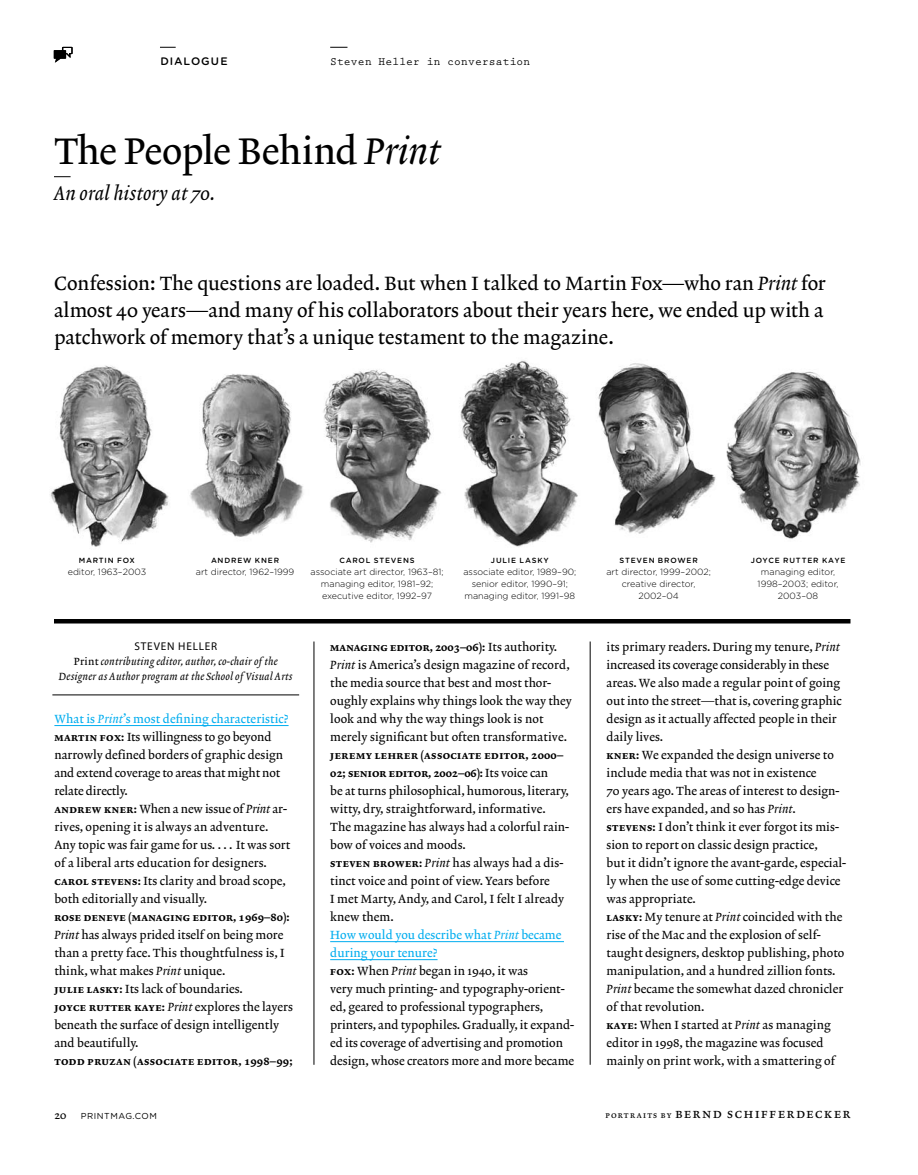
<style>
.page{position:relative;width:918px;height:1175px;background:#fff}
.page>*{position:absolute;margin:0;border:0;box-sizing:border-box;transform-origin:0 0}
.t1{font:37.5px "Lexicon No 2 A Roman Txt";letter-spacing:-.025em;color:#000}
.t2{font:19.5px/27px "Lexicon No 2 A Roman Txt";letter-spacing:-.005em;color:#000;text-align:justify}
.t3{font:19.5px "Lexicon No 2 A Italic Txt";letter-spacing:.005em;color:#000}
.t4{font:13.5px "Lexicon No 2 A Roman SC";letter-spacing:.12em;color:#000}
.t5{font:12px/18px "Lexicon No 2 A Roman Txt";letter-spacing:.005em;color:#000}
.t6{font:11.25px/18px "Lexicon No 2 D Roman SC";letter-spacing:.025em;color:#000}
.t7{font:700 11.25px "Prestige Elite Std";letter-spacing:.015em;color:#000}
.t8{font:11.25px "Myriad Pro";letter-spacing:.07em;color:#000}
.t9{font:11.25px "Lexicon No 2 A Roman SC";color:#000}
.t10{font:500 10.8px "Gotham Rounded";letter-spacing:.095em;color:#000}
.t11{font:10.5px/15px "Lexicon No 2 A Italic Txt";letter-spacing:.02em;color:#000;text-align:center}
.t12{font:300 9px/12px "Gotham Rounded";color:#000;text-align:center}
.t13{font:8.7px "Gotham Rounded";letter-spacing:.06em;color:#000}
.t14{font:500 7.5px "Gotham Rounded";letter-spacing:.105em;color:#000}
.s1{font-family:"Lexicon No 2 A Italic Txt"}
.s2{font-family:"Lexicon No 2 A Roman Txt"}
.s3{color:#00adef}
.s4{font-family:"Lexicon No 2 A Italic Txt";color:#00adef}
.s5{font-family:"Lexicon No 2 D Roman SC";font-size:11.25px}
.s6{font-family:"Lexicon No 2 A Roman Txt";font-size:12px}
.s7{font-size:9px}
</style>
<div class="page">
<svg style="left:330px;top:47px;width:17px;height:1px"></svg>
<svg style="left:160px;top:47px;width:16px;height:1px"></svg>
<svg style="left:54px;top:176px;width:17px;height:1px"></svg>
<hr style="left:330px;top:941px;width:234px;height:1px;background:#00adef">
<hr style="left:330px;top:959px;width:108px;height:1px;background:#00adef">
<svg style="left:54px;top:46px;width:19px;height:17px"></svg>
<hr style="left:54px;top:725px;width:235px;height:1px;background:#00adef">
<hr style="left:52px;top:694px;width:247px;height:1px;background:#010101">
<img style="left:189px;top:374px;width:114px;height:163px">
<img style="left:323px;top:369px;width:119px;height:174px">
<img style="left:726px;top:371px;width:135px;height:168px">
<img style="left:460px;top:360px;width:118px;height:187px">
<img style="left:50px;top:365px;width:119px;height:182px">
<img style="left:598px;top:363px;width:118px;height:171px">
<hr style="left:590px;top:641px;width:1px;height:423px;background:#000">
<hr style="left:314px;top:641px;width:1px;height:423px;background:#000">
<hr style="left:54px;top:619px;width:796px;height:4px;background:#000">
<p class="t10" style="left:160px;top:55px;width:69px">DIALOGUE</p>
<p class="t7" style="left:330px;top:56px;width:202px">Steven Heller in conversation</p>
<h1 class="t1" style="left:54px;top:130px;width:388px">The People Behind <span class="s1">Print</span></h1>
<h2 class="t3" style="left:54px;top:182px;width:162px">An oral history at 70.</h2>
<h2 class="t2" style="left:54px;top:271px;width:773px">Confession: The questions are loaded. But when I talked to Martin Fox—who ran <span class="s1">Print</span> for almost 40 years—and many of his collaborators about their years here, we ended up with a patchwork of memory that’s a unique testament to the magazine.</h2>
<p class="t14" style="left:79px;top:556px;width:58px">MARTIN FOX</p>
<p class="t12" style="left:68px;top:566px;width:80px">editor, 1963–2003</p>
<p class="t14" style="left:211px;top:556px;width:70px">ANDREW KNER</p>
<p class="t12" style="left:196px;top:566px;width:100px">art director, 1962–1999</p>
<p class="t14" style="left:340px;top:556px;width:76px">CAROL STEVENS</p>
<p class="t12" style="left:311px;top:566px;width:135px">associate art director, 1963–81; managing editor, 1981–92; executive editor, 1992–97</p>
<p class="t14" style="left:491px;top:556px;width:60px">JULIE LASKY</p>
<p class="t12" style="left:463px;top:566px;width:114px">associate editor, 1989–90; senior editor, 1990–91; managing editor, 1991–98</p>
<p class="t14" style="left:619px;top:556px;width:80px">STEVEN BROWER</p>
<p class="t12" style="left:606px;top:566px;width:106px">art director, 1999–2002; creative director,<br>2002–04</p>
<p class="t14" style="left:751px;top:556px;width:96px">JOYCE RUTTER KAYE</p>
<p class="t12" style="left:758px;top:566px;width:82px">managing editor,<br>1998–2003; editor,<br>2003–08</p>
<p class="t8" style="left:134px;top:639px;width:84px">STEVEN HELLER</p>
<p class="t11" style="left:59px;top:654px;width:235px"><span class="s2">Print</span> contributing editor, author, co-chair of the<br>Designer as Author program at the School of Visual Arts</p>
<p class="t5" style="left:54px;top:710px;width:237px"><span class="s3">What is</span> <span class="s4">Print</span><span class="s3">’s most defining characteristic? </span><span class="s5">martin fox:</span> Its willingness to go beyond narrowly defined borders of graphic design and extend coverage to areas that might not relate directly.<br><span class="s5">andrew kner:</span> When a new issue of <span class="s1">Print</span> ar&shy;rives, opening it is always an adventure.<br>Any topic was fair game for us. . . . It was sort of a liberal arts education for designers. <span class="s5">carol stevens:</span> Its clarity and broad scope, both editorially and visually.</p>
<p class="t6" style="left:54px;top:908px;width:237px">rose deneve (managing editor, 1969–80):</p>
<p class="t5" style="left:54px;top:926px;width:240px"><span class="s1">Print</span> has always prided itself on being more than a pretty face. This thoughtfulness is, I think, what makes <span class="s1">Print</span> unique.<br><span class="s5">julie lasky:</span> Its lack of boundaries.<br><span class="s5">joyce rutter kaye:</span> <span class="s1">Print</span> explores the layers beneath the surface of design intelligently and beautifully.</p>
<p class="t6" style="left:54px;top:1052px;width:240px">todd pruzan (associate editor, 1998–99;</p>
<p class="t6" style="left:330px;top:638px;width:229px">managing editor, 2003–06): <span class="s6">Its authority.</span></p>
<p class="t5" style="left:330px;top:656px;width:243px"><span class="s1">Print</span> is America’s design magazine of record, the media source that best and most thor&shy;oughly explains why things look the way they look and why the way things look is not merely significant but often transformative.</p>
<p class="t6" style="left:330px;top:746px;width:235px">jeremy lehrer (associate editor, 2000–<br>02; senior editor, 2002–06): <span class="s6">Its voice can</span></p>
<p class="t5" style="left:330px;top:782px;width:245px">be at turns philosophical, humorous, literary, witty, dry, straightforward, informative.<br>The magazine has always had a colorful rain&shy;bow of voices and moods.<br><span class="s5">steven brower:</span> <span class="s1">Print</span> has always had a dis&shy;tinct voice and point of view. Years before<br>I met Marty, Andy, and Carol, I felt I already knew them.<br><span class="s3">How would you describe what</span> <span class="s4">Print</span> <span class="s3">became during your tenure?<br></span><span class="s5">fox:</span> When <span class="s1">Print</span> began in 1940, it was<br>very much printing- and typography-orient&shy;ed, geared to professional typographers, printers, and typophiles. Gradually, it expand&shy;ed its coverage of advertising and promotion design, whose creators more and more became</p>
<p class="t5" style="left:607px;top:638px;width:241px">its primary readers. During my tenure, <span class="s1">Print </span>increased its coverage considerably in these areas. We also made a regular point of going out into the street—that is, covering graphic design as it actually affected people in their daily lives.<br><span class="s5">kner:</span> We expanded the design universe to include media that was not in existence<br>70 years ago. The areas of interest to design&shy;ers have expanded, and so has <span class="s1">Print</span>. <span class="s5">stevens:</span> I don’t think it ever forgot its mis&shy;sion to report on classic design practice,<br>but it didn’t ignore the avant-garde, especial&shy;ly when the use of some cutting-edge device was appropriate.<br><span class="s5">lasky:</span> My tenure at <span class="s1">Print</span> coincided with the rise of the Mac and the explosion of self&shy;taught designers, desktop publishing, photo manipulation, and a hundred zillion fonts.<br><span class="s1">Print</span> became the somewhat dazed chronicler of that revolution.<br><span class="s5">kaye:</span> When I started at <span class="s1">Print</span> as managing editor in 1998, the magazine was focused mainly on print work, with a smattering of</p>
<p class="t9" style="left:54px;top:1108px;width:14px">20</p>
<p class="t13" style="left:81px;top:1110px;width:78px">PRINTMAG.COM</p>
<p class="t4" style="left:605px;top:1105px;width:247px"><span class="s7">portraits by</span> bernd schifferdecker</p>
</div>
